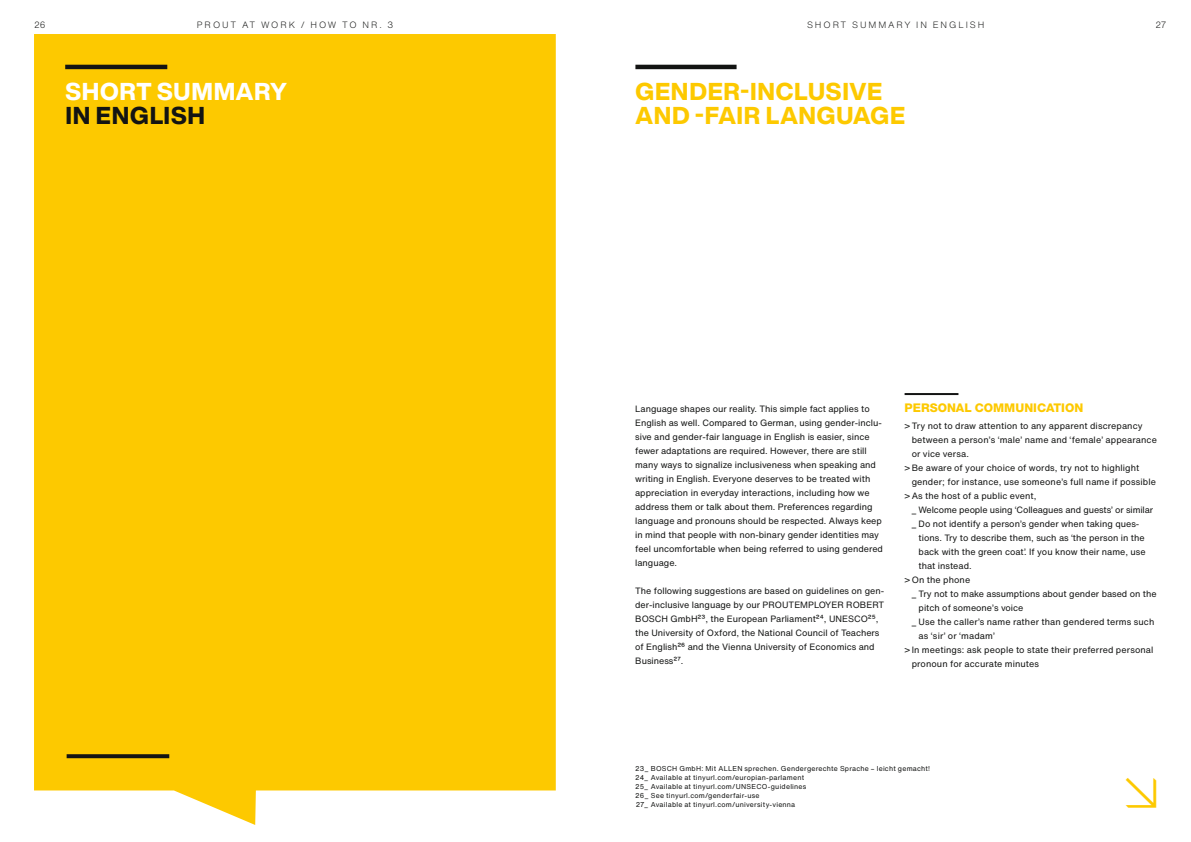
<style>
.page{position:relative;width:1191px;height:842px;background:#fff}
.page>*{position:absolute;margin:0;border:0;box-sizing:border-box;transform-origin:0 0}
.Inhaltsverzeichnis{font:300 48px "Helvetica Now Display";color:#fdc900}
.t1{font:800 24px/24px "Helvetica Now Display";letter-spacing:.03em;color:#fdc900}
.t2{font:800 24px/24px "Helvetica Now Display";letter-spacing:.03em;color:#fff}
.H3_2-spaltig_mit_LIn{font:800 12px "Helvetica Neue LT Std";color:#fdc900}
.Fließtext{font:9px/14px "Helvetica Now Text";color:#131413}
.Fließtext_ohne_Absta{font:9px/14px "Helvetica Now Text";color:#131413}
.Kolumnentitel{font:300 9px "Helvetica Now Text";letter-spacing:.21em;color:#131413}
.Fußnote{font:7px "Helvetica Now Text";letter-spacing:.03em;color:#131413}
.s1{color:#131413}
</style>
<div class="page">
<div style="left:34px;top:34px;width:522px;height:791px;background:#fdc900"></div>
<hr style="left:65px;top:65px;width:102px;height:4px;background:#131413">
<hr style="left:904px;top:393px;width:54px;height:2px;background:#131413">
<svg style="left:67px;top:754px;width:102px;height:4px"></svg>
<hr style="left:635px;top:65px;width:101px;height:4px;background:#131413">
<p class="Kolumnentitel" style="left:34px;top:18px;width:13px">26</p>
<p class="Kolumnentitel" style="left:197px;top:18px;width:198px">PROUT AT WORK / HOW TO NR. 3</p>
<p class="Kolumnentitel" style="left:807px;top:18px;width:179px">SHORT SUMMARY IN ENGLISH</p>
<p class="Kolumnentitel" style="left:1155px;top:18px;width:13px">27</p>
<h1 class="t2" style="left:65px;top:80px;width:223px">SHORT SUMMARY<br><span class="s1">IN ENGLISH</span></h1>
<h1 class="t1" style="left:635px;top:80px;width:271px">GENDER-INCLUSIVE<br>AND -FAIR LANGUAGE</h1>
<p class="Fließtext" style="left:635px;top:402px;width:249px">Language shapes our reality. This simple fact applies to English as well. Compared to German, using gender-inclu&shy;sive and gender-fair language in English is easier, since fewer adaptations are required. However, there are still many ways to signalize inclusiveness when speaking and writing in English. Everyone deserves to be treated with appreciation in everyday interactions, including how we address them or talk about them. Preferences regarding language and pronouns should be respected. Always keep in mind that people with non-binary gender identities may feel uncomfortable when being referred to using gendered language.</p>
<p class="Fließtext" style="left:635px;top:584px;width:250px">The following suggestions are based on guidelines on gen&shy;der-inclusive language by our PROUTEMPLOYER ROBERT BOSCH GmbH23, the European Parliament24, UNESCO25, the University of Oxford, the National Council of Teachers of English26 and the Vienna University of Economics and Business27.</p>
<p class="H3_2-spaltig_mit_LIn" style="left:904px;top:401px;width:180px">PERSONAL COMMUNICATION</p>
<p class="Fließtext" style="left:911px;top:418px;width:247px;text-indent:-7px">&gt;Try not to draw attention to any apparent discrepancy between a person’s ‘male’ name and ‘female’ appearance or vice versa.</p>
<p class="Fließtext" style="left:911px;top:460px;width:246px;text-indent:-7px">&gt; Be aware of your choice of words, try not to highlight gender; for instance, use someone’s full name if possible</p>
<p class="Fließtext" style="left:904px;top:488px;width:133px">&gt; As the host of a public event,</p>
<p class="Fließtext" style="left:911px;top:502px;width:243px">_ Welcome people using ‘Colleagues and guests’ or similar</p>
<p class="Fließtext" style="left:911px;top:516px;width:229px">_ Do not identify a person’s gender when taking ques-</p>
<p class="Fließtext" style="left:918px;top:530px;width:227px">tions. Try to describe them, such as ‘the person in the</p>
<p class="Fließtext" style="left:918px;top:544px;width:228px">back with the green coat’. If you know their name, use</p>
<p class="Fließtext" style="left:918px;top:558px;width:55px">that instead.</p>
<p class="Fließtext" style="left:904px;top:572px;width:67px">&gt; On the phone</p>
<p class="Fließtext_ohne_Absta" style="left:918px;top:586px;width:240px;text-indent:-7px">_ Try not to make assumptions about gender based on the pitch of someone’s voice</p>
<p class="Fließtext_ohne_Absta" style="left:918px;top:614px;width:237px;text-indent:-7px">_ Use the caller’s name rather than gendered terms such as ‘sir’ or ‘madam’</p>
<p class="Fließtext" style="left:911px;top:642px;width:243px;text-indent:-7px">&gt;In meetings: ask people to state their preferred personal pronoun for accurate minutes</p>
<p class="Fußnote" style="left:635px;top:763px;width:296px">23_ BOSCH GmbH: Mit ALLEN sprechen. Gendergerechte Sprache – leicht gemacht!</p>
<p class="Fußnote" style="left:635px;top:772px;width:170px">24_ Available at tinyurl.com/europian-parlament</p>
<p class="Fußnote" style="left:635px;top:781px;width:173px">25_ Available at tinyurl.com/UNSECO-guidelines</p>
<p class="Fußnote" style="left:635px;top:790px;width:126px">26_ See tinyurl.com/genderfair-use</p>
<p class="Fußnote" style="left:635px;top:799px;width:161px">27_ Available at tinyurl.com/university-vienna</p>
<p class="Inhaltsverzeichnis" style="left:1118px;top:760px;width:47px">↘</p>
</div>
